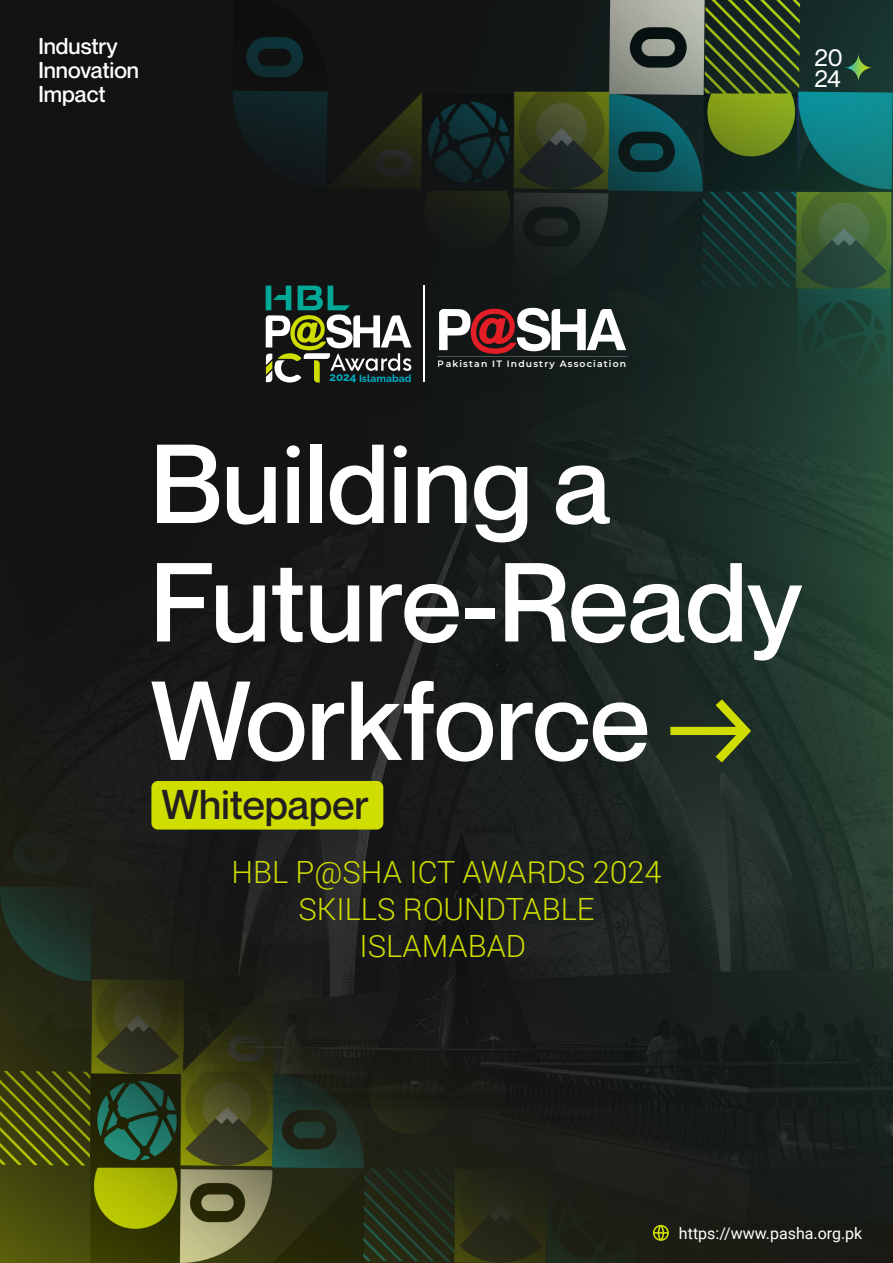
<style>
.page{position:relative;width:893px;height:1263px;background:#fff}
.page>*{position:absolute;margin:0;border:0;box-sizing:border-box;transform-origin:0 0}
.t1{font:116.85px "Neue Montreal";color:#cfde00}
.t2{font:500 109.65px/118.5px "Neue Montreal";color:#fff}
.t3{font:500 40.65px "Neue Montreal";color:#231f20}
.t4{font:300 30.6px/36.8px "Roboto";color:#cfde00;text-align:center}
.t5{font:24px/21px "Neue Montreal";color:#fff}
.t6{font:500 22.5px/23.7px "Neue Montreal";color:#fff}
.t7{font:16.05px "Roboto";color:#fff}
.t8{font:700 10.5px "Raleway";color:#00adc6}
.t9{font:600 9.3px "Montserrat";letter-spacing:.125em;color:#fff}
.s1{font-size:11.7px}
</style>
<div class="page">
<img style="left:0;top:0;width:893px;height:1263px">
<svg style="left:266px;top:286px;width:145px;height:97px"></svg>
<svg style="left:439px;top:308px;width:187px;height:46px"></svg>
<hr style="left:423px;top:286px;width:1px;height:96px;background:#fff">
<svg style="left:844px;top:53px;width:29px;height:29px"></svg>
<svg style="left:653px;top:1225px;width:16px;height:16px"></svg>
<div style="left:151px;top:781px;width:232px;height:48px;background:#cfde00;border-radius:7px"></div>
<p class="t6" style="left:38px;top:35px;width:102px">Industry<br>Innovation<br>Impact</p>
<p class="t5" style="left:814px;top:47px;width:30px">20<br>24</p>
<p class="t8" style="left:329px;top:369px;width:83px"><span class="s1">2024</span> Islamabad</p>
<p class="t9" style="left:438px;top:357px;width:190px">Pakistan IT Industry Association</p>
<h2 class="t2" style="left:150px;top:425px;width:653px">Building a<br>Future-Ready<br>Workforce</h2>
<h1 class="t1" style="left:667px;top:656px;width:89px">→</h1>
<h3 class="t3" style="left:161px;top:780px;width:209px">Whitepaper</h3>
<p class="t4" style="left:231px;top:853px;width:432px">HBL P@SHA ICT AWARDS 2024<br>SKILLS ROUNDTABLE<br>ISLAMABAD</p>
<p class="t7" style="left:679px;top:1222px;width:185px">https://www.pasha.org.pk</p>
</div>
